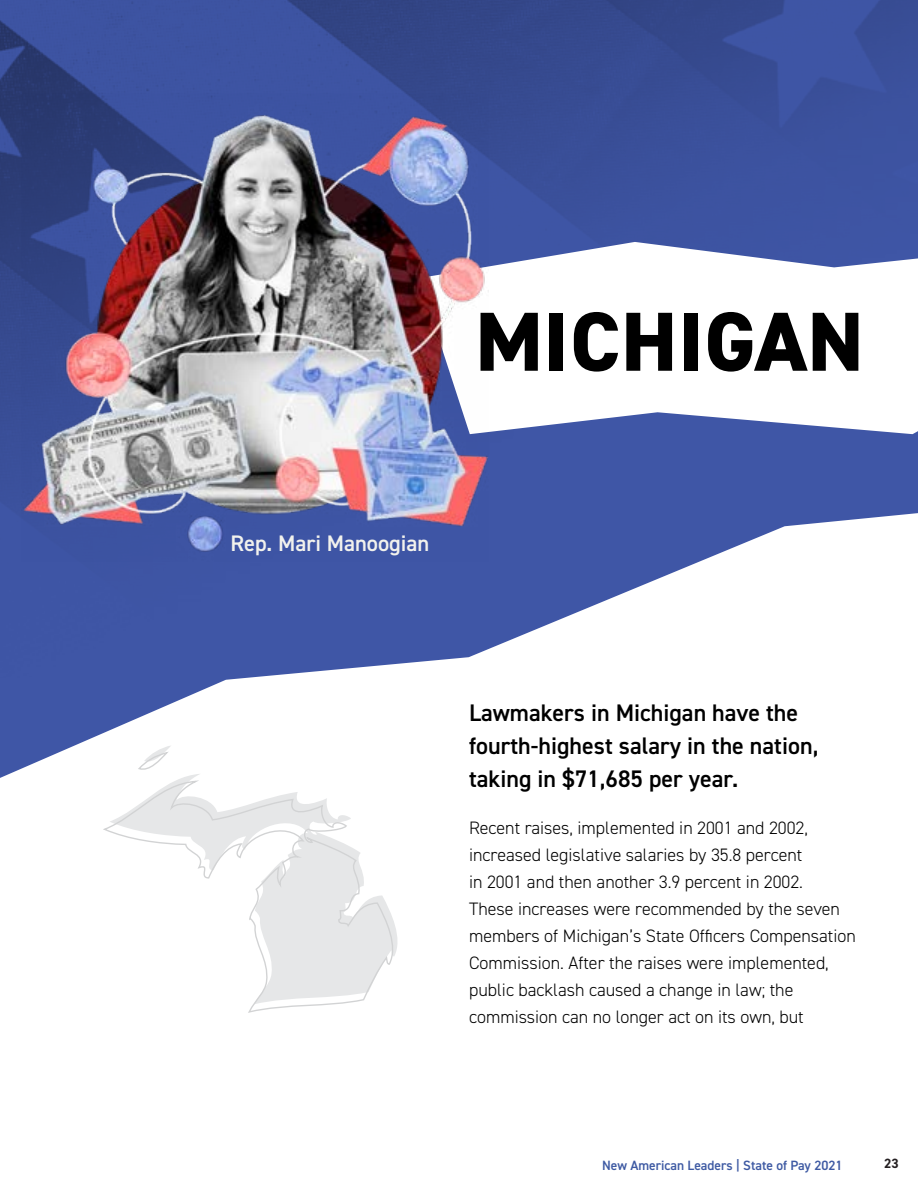
<style>
.page{position:relative;width:918px;height:1188px;background:#fff}
.page>*{position:absolute;margin:0;border:0;box-sizing:border-box;transform-origin:0 0}
.t1{font:800 84px "DIN2014";letter-spacing:.01em;color:#000}
.t2{font:600 24px/33px "DIN2014";color:#000}
.t3{font:600 22.5px "DIN2014";color:#f2f2ed}
.t4{font:300 18px/27px "DIN2014";color:#000}
.t5{font:600 13.5px "DIN2014";color:#3e5aa3}
.t6{font:700 13.5px "DIN2014";color:#241f21}
</style>
<div class="page">
<svg style="left:0;top:681px;width:223px;height:97px;fill:#3f56a6"></svg>
<img style="left:0;top:0;width:918px;height:681px">
<svg style="left:109px;top:745px;width:114px;height:6px"></svg>
<svg style="left:96px;top:751px;width:302px;height:262px"></svg>
<svg style="left:489px;top:242px;width:429px;height:192px"></svg>
<img style="left:21px;top:94px;width:468px;height:467px">
<h1 class="t1" style="left:476px;top:286px;width:389px">MICHIGAN</h1>
<p class="t3" style="left:231px;top:528px;width:200px">Rep. Mari Manoogian</p>
<h2 class="t2" style="left:469px;top:695px;width:351px">Lawmakers in Michigan have the fourth-highest salary in the nation, taking in $71,685 per year.</h2>
<p class="t4" style="left:469px;top:814px;width:388px">Recent raises, implemented in 2001 and 2002, increased legislative salaries by 35.8 percent<br>in 2001 and then another 3.9 percent in 2002.<br>These increases were recommended by the seven members of Michigan’s State Officers Compensation Commission. After the raises were implemented, public backlash caused a change in law; the commission can no longer act on its own, but</p>
<p class="t5" style="left:602px;top:1156px;width:242px">New American Leaders | State of Pay 2021</p>
<p class="t6" style="left:884px;top:1155px;width:16px">23</p>
</div>
